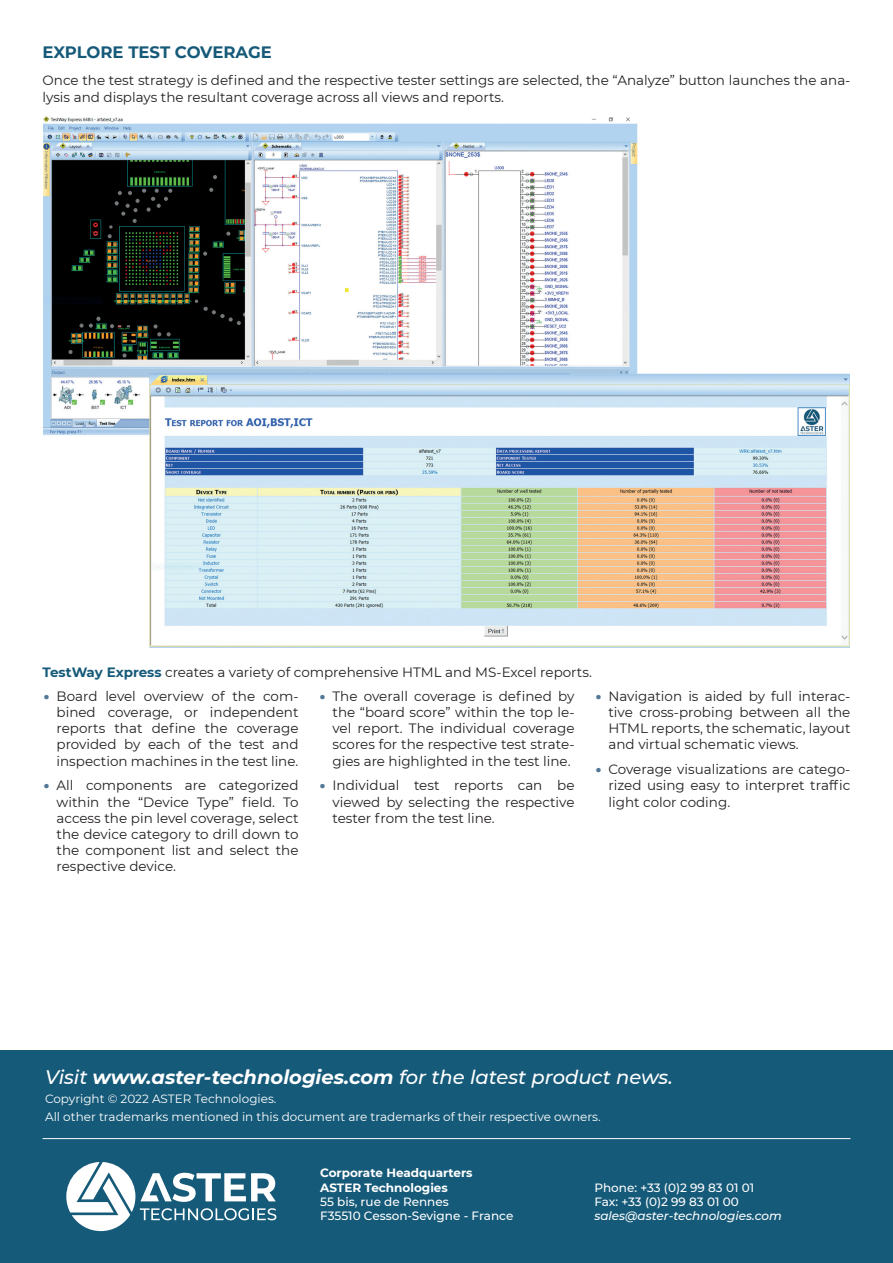
<style>
.page{position:relative;width:893px;height:1263px;background:#fff}
.page>*{position:absolute;margin:0;border:0;box-sizing:border-box;transform-origin:0 0}
.t1{font:italic 500 19.5px "Montserrat";color:#fff}
.t2{font:700 16.5px "Montserrat";letter-spacing:-.01em;color:#165a79}
.Style_de_paragraphe{font:13.5px/16.2px "Montserrat";color:#231f20;text-align:justify}
.t3{font:12px "Montserrat";color:#fff}
.t4{font:500 12px "Montserrat";color:#fff}
.t5{font:700 12px "Montserrat";color:#fff}
.t6{font:italic 500 12px "Montserrat";color:#fff}
.s1{font-weight:700;color:#165a79}
.s2{font-weight:900;color:#537796}
.s3{font-weight:700}
</style>
<div class="page">
<div style="left:0;top:1050px;width:893px;height:213px;background:#165a79"></div>
<svg style="left:66px;top:1162px;width:210px;height:69px"></svg>
<hr style="left:43px;top:1138px;width:807px;height:1px;background:#fff">
<img style="left:44px;top:116px;width:805px;height:531px">
<p class="t2" style="left:43px;top:41px;width:231px">EXPLORE TEST COVERAGE</p>
<p class="Style_de_paragraphe" style="left:43px;top:72px;width:809px">Once the test strategy is defined and the respective tester settings are selected, the “Analyze” button launches the ana&shy;lysis and displays the resultant coverage across all views and reports.</p>
<p class="Style_de_paragraphe" style="left:43px;top:664px;width:551px"><span class="s1">TestWay Express</span> creates a variety of comprehensive HTML and MS-Excel reports.</p>
<p class="Style_de_paragraphe" style="left:57px;top:687px;width:243px;text-indent:-13px"><span class="s2">•</span> Board level overview of the com&shy;bined coverage, or independent reports that define the coverage provided by each of the test and inspection machines in the test line.</p>
<p class="Style_de_paragraphe" style="left:57px;top:777px;width:243px;text-indent:-13px"><span class="s2">•</span> All components are categorized within the “Device Type” field. To access the pin level coverage, select the device category to drill down to the component list and select the respective device.</p>
<p class="Style_de_paragraphe" style="left:333px;top:687px;width:243px;text-indent:-13px"><span class="s2">•</span> The overall coverage is defined by the “board score” within the top le&shy;vel report. The individual coverage scores for the respective test strate&shy;gies are highlighted in the test line.</p>
<p class="Style_de_paragraphe" style="left:333px;top:777px;width:243px;text-indent:-13px"><span class="s2">•</span> Individual test reports can be viewed by selecting the respective tester from the test line.</p>
<p class="Style_de_paragraphe" style="left:608px;top:687px;width:243px;text-indent:-13px"><span class="s2">•</span> Navigation is aided by full interac&shy;tive cross-probing between all the HTML reports, the schematic, layout and virtual schematic views.</p>
<p class="Style_de_paragraphe" style="left:608px;top:761px;width:243px;text-indent:-13px"><span class="s2">•</span> Coverage visualizations are catego&shy;rized using easy to interpret traffic light color coding.</p>
<p class="t1" style="left:45px;top:1063px;width:629px">Visit <span class="s3">www.aster-technologies.com</span> for the latest product news.</p>
<p class="t3" style="left:45px;top:1090px;width:233px">Copyright © 2022 ASTER Technologies.</p>
<p class="t3" style="left:45px;top:1109px;width:557px">All other trademarks mentioned in this document are trademarks of their respective owners.</p>
<p class="t5" style="left:320px;top:1164px;width:154px">Corporate Headquarters</p>
<p class="t5" style="left:320px;top:1179px;width:129px">ASTER Technologies</p>
<p class="t4" style="left:320px;top:1193px;width:130px">55 bis, rue de Rennes</p>
<p class="t4" style="left:320px;top:1208px;width:195px">F35510 Cesson-Sevigne - France</p>
<p class="t4" style="left:594px;top:1179px;width:161px">Phone: +33 (0)2 99 83 01 01</p>
<p class="t4" style="left:594px;top:1193px;width:146px">Fax: +33 (0)2 99 83 01 00</p>
<p class="t6" style="left:594px;top:1208px;width:189px">sales@aster-technologies.com</p>
</div>
